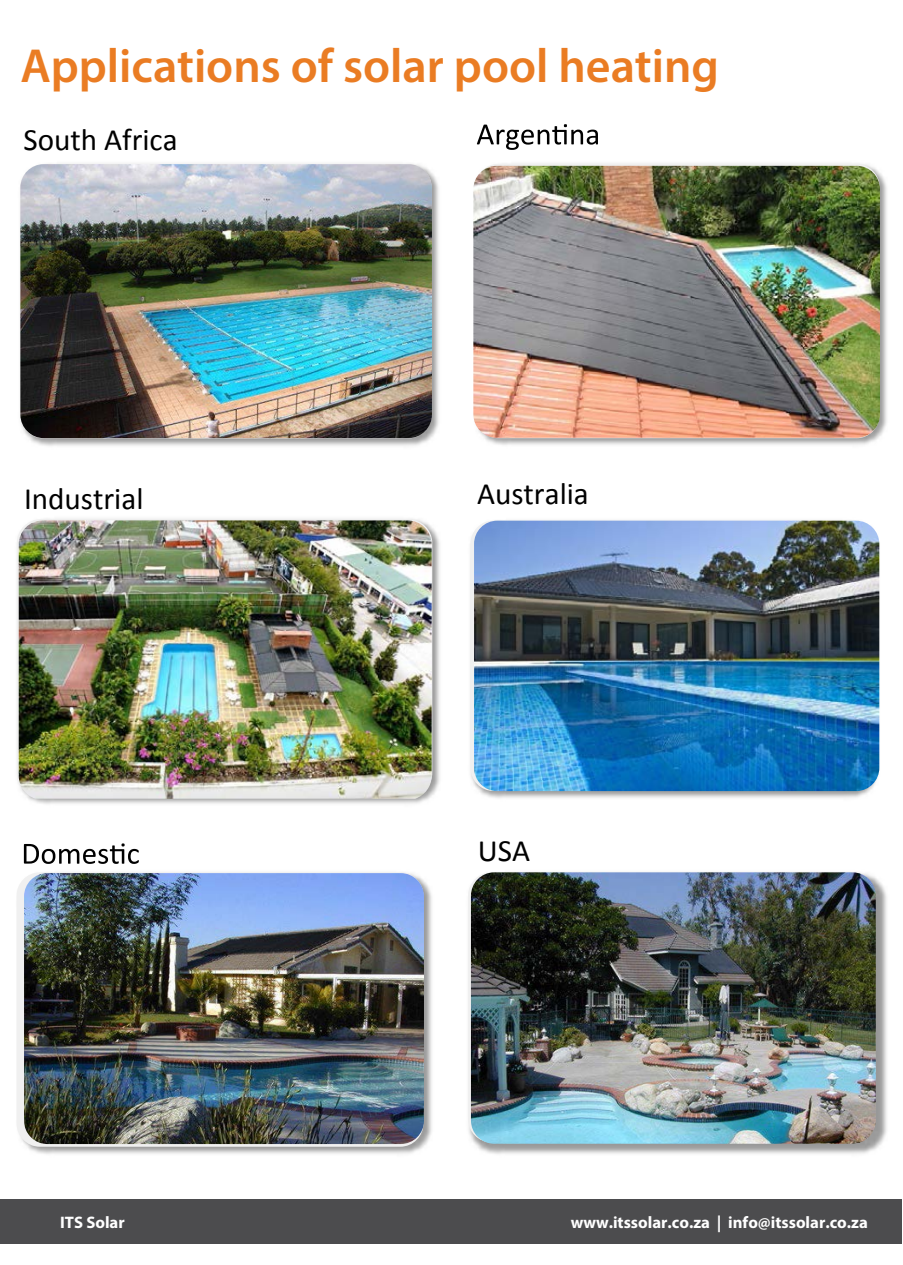
<style>
.page{position:relative;width:903px;height:1265px;background:#fff}
.page>*{position:absolute;margin:0;border:0;box-sizing:border-box;transform-origin:0 0}
.t1{font:600 48px "Myriad Pro";color:#ea7c23}
.t2{font:31.05px "Calibri";color:#000}
.t3{font:700 16.65px "Myriad Pro";color:#fff}
</style>
<div class="page">
<img style="left:29px;top:163px;width:410px;height:283px">
<img style="left:485px;top:163px;width:402px;height:282px">
<img style="left:17px;top:519px;width:423px;height:285px">
<img style="left:17px;top:872px;width:415px;height:282px">
<div style="left:17px;top:872px;width:406px;height:274px;background:#f0f0f0;border-radius:23px"></div>
<img style="left:19px;top:520px;width:413px;height:278px">
<img style="left:473px;top:166px;width:407px;height:272px">
<img style="left:20px;top:164px;width:412px;height:274px">
<img style="left:474px;top:521px;width:405px;height:270px">
<img style="left:24px;top:873px;width:400px;height:271px">
<svg style="left:24px;top:843px;width:115px;height:21px"></svg>
<svg style="left:477px;top:124px;width:121px;height:26px"></svg>
<img style="left:468px;top:878px;width:419px;height:276px">
<img style="left:471px;top:872px;width:405px;height:271px">
<div style="left:0;top:1199px;width:902px;height:44px;background:#4c4c4e"></div>
<p class="t1" style="left:20px;top:35px;width:700px">Applications of solar pool heating</p>
<p class="t2" style="left:23px;top:120px;width:156px">South Africa</p>
<p class="t2" style="left:24px;top:479px;width:121px">Industrial</p>
<p class="t2" style="left:477px;top:474px;width:113px">Australia</p>
<p class="t2" style="left:478px;top:830px;width:54px">USA</p>
<p class="t3" style="left:60px;top:1211px;width:66px">ITS Solar</p>
<p class="t3" style="left:571px;top:1211px;width:299px">www.itssolar.co.za | info@itssolar.co.za</p>
</div>
